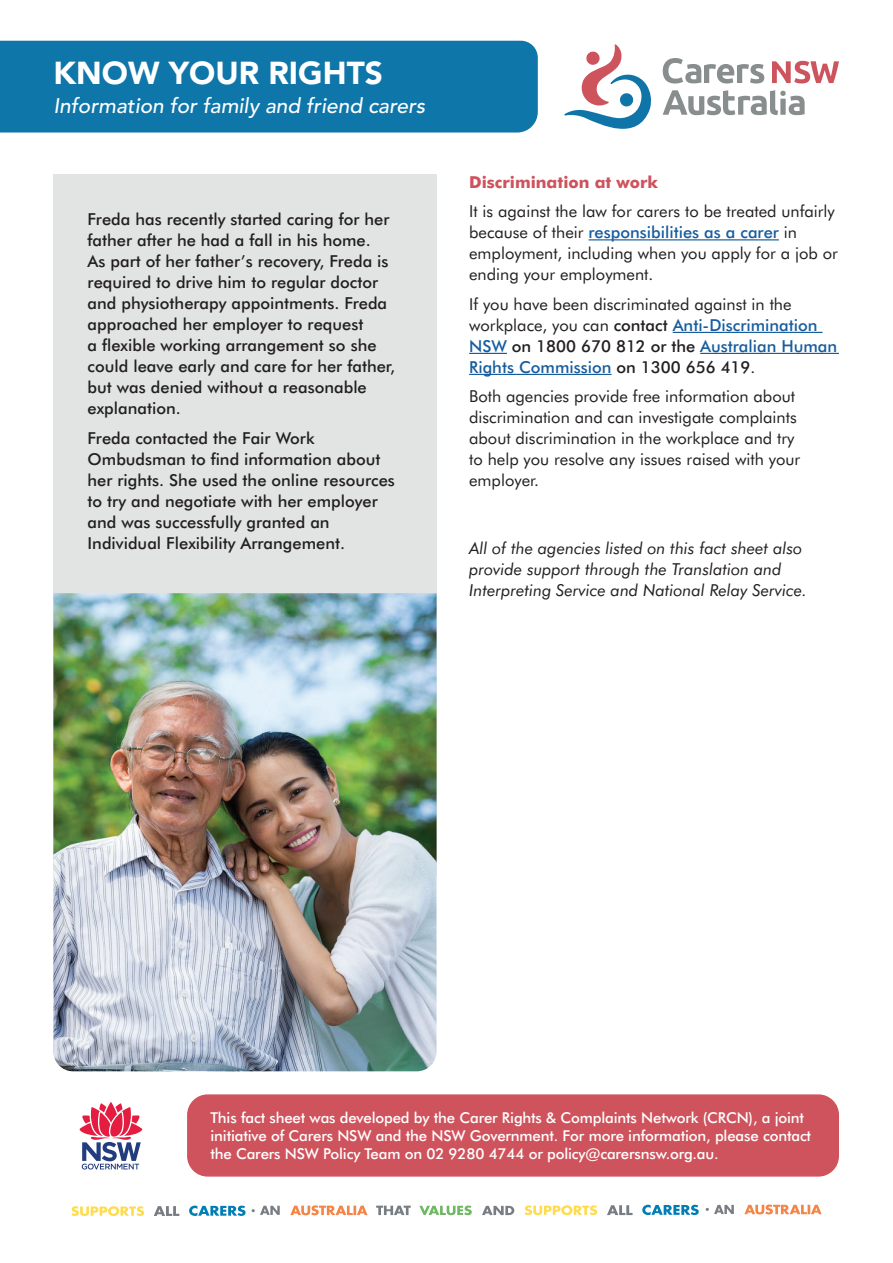
<style>
.page{position:relative;width:893px;height:1263px;background:#fff}
.page>*{position:absolute;margin:0;border:0;box-sizing:border-box;transform-origin:0 0}
.t1{font:900 31.5px "Avenir";color:#fff}
.t2{font:italic 500 21px "Avenir";color:#fff}
.t3{font:500 16.5px/21px "Futura BT";color:#231f20}
.t4{font:16.5px/21px "Futura BT";color:#231f20}
.t5{font:italic 16.5px/21px "Futura BT";color:#231f20}
.t6{font:700 16.5px "Futura BT";color:#cd535d}
.t7{font:500 15px/18px "Futura BT";letter-spacing:-.01em;color:#fff}
.s1{font-weight:500;color:#175d9e}
.s2{font-weight:500}
</style>
<div class="page">
<div style="left:53px;top:174px;width:384px;height:702px;background:#e2e4e4"></div>
<img style="left:53px;top:593px;width:384px;height:478px">
<div style="left:0;top:40px;width:538px;height:93px;background:#0f76a9"></div>
<hr style="left:589px;top:239px;width:190px;height:1px;background:#175d9e">
<hr style="left:673px;top:332px;width:149px;height:1px;background:#175d9e">
<hr style="left:469px;top:353px;width:38px;height:1px;background:#175d9e">
<hr style="left:700px;top:353px;width:139px;height:1px;background:#175d9e">
<hr style="left:469px;top:374px;width:143px;height:1px;background:#175d9e">
<svg style="left:564px;top:44px;width:87px;height:85px"></svg>
<svg style="left:663px;top:58px;width:101px;height:25px"></svg>
<svg style="left:772px;top:61px;width:67px;height:22px"></svg>
<svg style="left:663px;top:90px;width:142px;height:25px"></svg>
<svg style="left:525px;top:1205px;width:72px;height:10px"></svg>
<svg style="left:482px;top:1206px;width:32px;height:9px"></svg>
<svg style="left:419px;top:1205px;width:53px;height:10px"></svg>
<svg style="left:376px;top:1205px;width:35px;height:10px"></svg>
<svg style="left:290px;top:1205px;width:77px;height:10px"></svg>
<svg style="left:607px;top:1205px;width:26px;height:10px"></svg>
<svg style="left:642px;top:1205px;width:57px;height:10px"></svg>
<svg style="left:71px;top:1206px;width:73px;height:10px"></svg>
<svg style="left:154px;top:1206px;width:25px;height:10px"></svg>
<svg style="left:189px;top:1205px;width:57px;height:11px"></svg>
<svg style="left:744px;top:1204px;width:78px;height:10px"></svg>
<svg style="left:252px;top:1206px;width:28px;height:9px"></svg>
<svg style="left:706px;top:1205px;width:28px;height:9px"></svg>
<div style="left:188px;top:1095px;width:650px;height:81px;background:#cf535c;border-radius:20px"></div>
<div style="left:187px;top:1094px;width:652px;height:82px;border:2px solid #cf535c;border-radius:20px"></div>
<svg style="left:79px;top:1102px;width:64px;height:67px"></svg>
<h1 class="t1" style="left:53px;top:54px;width:331px">KNOW YOUR RIGHTS</h1>
<p class="t2" style="left:53px;top:94px;width:373px">Information for family and friend carers</p>
<p class="t3" style="left:88px;top:209px;width:309px">Freda has recently started caring for her father after he had a fall in his home.<br>As part of her father’s recovery, Freda is required to drive him to regular doctor and physiotherapy appointments. Freda approached her employer to request<br>a flexible working arrangement so she could leave early and care for her father, but was denied without a reasonable explanation.</p>
<p class="t3" style="left:88px;top:427px;width:309px">Freda contacted the Fair Work Ombudsman to find information about her rights. She used the online resources to try and negotiate with her employer and was successfully granted an Individual Flexibility Arrangement.</p>
<p class="t6" style="left:469px;top:172px;width:190px">Discrimination at work</p>
<p class="t4" style="left:469px;top:201px;width:370px">It is against the law for carers to be treated unfairly because of their <span class="s1">responsibilities as a carer</span> in employment, including when you apply for a job or ending your employment.</p>
<p class="t4" style="left:469px;top:293px;width:370px">If you have been discriminated against in the workplace, you can <span class="s2">contact</span> <span class="s1">Anti-Discrimination NSW</span> <span class="s2">on 1800 670 812 or the</span> <span class="s1">Australian Human Rights Commission</span> <span class="s2">on 1300 656 419</span>.</p>
<p class="t4" style="left:469px;top:386px;width:333px">Both agencies provide free information about discrimination and can investigate complaints about discrimination in the workplace and try to help you resolve any issues raised with your employer.</p>
<p class="t5" style="left:469px;top:537px;width:339px">All of the agencies listed on this fact sheet also provide support through the Translation and<br>Interpreting Service and National Relay Service.</p>
<p class="t7" style="left:210px;top:1109px;width:602px">This fact sheet was developed by the Carer Rights &amp; Complaints Network (CRCN), a joint initiative of Carers NSW and the NSW Government. For more information, please contact the Carers NSW Policy Team on 02 9280 4744 or policy@carersnsw.org.au.</p>
</div>
